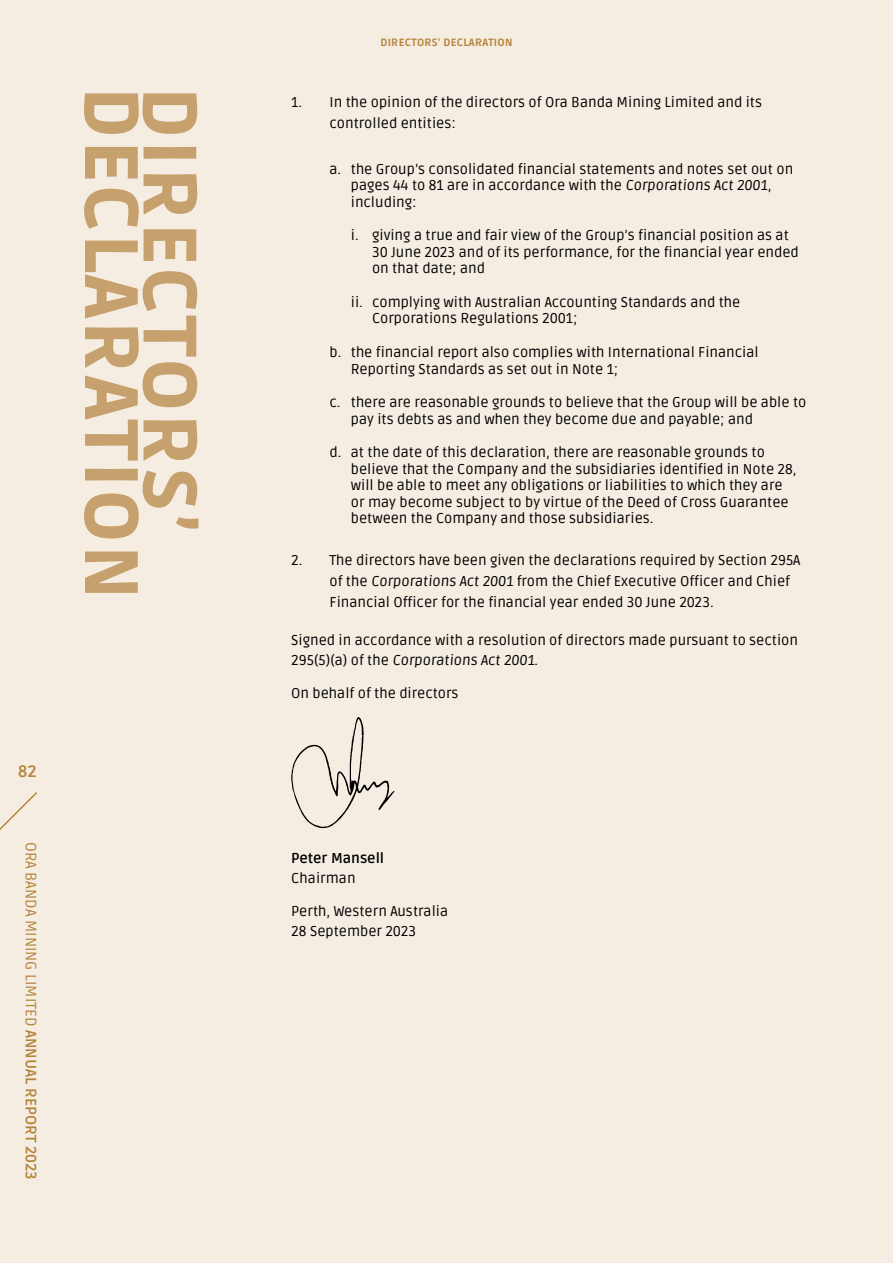
<style>
.page{position:relative;width:893px;height:1263px;background:#f5ede1}
.page>*{position:absolute;margin:0;border:0;box-sizing:border-box;transform-origin:0 0}
.t1{font:900 75px "Ruda";letter-spacing:.04em;color:#c7a16d}
.t2{font:700 16.5px "Ruda";color:#b5843c}
.t3{font:15px "Ruda";color:#b5843c}
.t4{font:14.25px/16.5px "Ruda";color:#000}
.t5{font:700 14.25px "Ruda";color:#000}
.t6{font:800 10.5px "Ruda";letter-spacing:.03em;color:#b5843c}
.s1{font-weight:700}
</style>
<div class="page">
<svg style="left:0;top:792px;width:37px;height:38px"></svg>
<svg style="left:291px;top:717px;width:103px;height:111px"></svg>
<h1 class="t1" style="left:162px;top:87px;width:513px;rotate:90deg">DECLARATION</h1>
<h1 class="t1" style="left:221px;top:87px;width:446px;rotate:90deg">DIRECTORS’</h1>
<p class="t2" style="left:18px;top:760px;width:20px">82</p>
<p class="t3" style="left:41px;top:842px;width:339px;rotate:90deg">ORA BANDA MINING LIMITED <span class="s1">ANNUAL REPORT 2023</span></p>
<p class="t6" style="left:380px;top:35px;width:134px">DIRECTORS' DECLARATION</p>
<p class="t4" style="left:330px;top:91px;width:434px;line-height:21px;text-indent:-38px">1. In the opinion of the directors of Ora Banda Mining Limited and its controlled entities:</p>
<p class="t4" style="left:351px;top:160px;width:444px;text-indent:-21px">a. the Group’s consolidated financial statements and notes set out on pages 44 to 81 are in accordance with the Corporations Act 2001, including:</p>
<p class="t4" style="left:372px;top:227px;width:428px;text-indent:-21px">i. giving a true and fair view of the Group’s financial position as at<br>30 June 2023 and of its performance, for the financial year ended on that date; and</p>
<p class="t4" style="left:372px;top:293px;width:370px;text-indent:-21px">ii. complying with Australian Accounting Standards and the<br>Corporations Regulations 2001;</p>
<p class="t4" style="left:351px;top:343px;width:409px;text-indent:-21px">b. the financial report also complies with International Financial<br>Reporting Standards as set out in Note 1;</p>
<p class="t4" style="left:351px;top:393px;width:457px;text-indent:-21px">c. there are reasonable grounds to believe that the Group will be able to pay its debts as and when they become due and payable; and</p>
<p class="t4" style="left:351px;top:443px;width:447px;text-indent:-21px">d. at the date of this declaration, there are reasonable grounds to believe that the Company and the subsidiaries identified in Note 28, will be able to meet any obligations or liabilities to which they are or may become subject to by virtue of the Deed of Cross Guarantee between the Company and those subsidiaries.</p>
<p class="t4" style="left:330px;top:549px;width:472px;line-height:21px;text-indent:-38px">2. The directors have been given the declarations required by Section 295A of the Corporations Act 2001 from the Chief Executive Officer and Chief<br>Financial Officer for the financial year ended 30 June 2023.</p>
<p class="t4" style="left:291px;top:629px;width:508px;line-height:20.2px">Signed in accordance with a resolution of directors made pursuant to section<br>295(5)(a) of the Corporations Act 2001.</p>
<p class="t4" style="left:291px;top:684px;width:169px">On behalf of the directors</p>
<p class="t5" style="left:291px;top:848px;width:94px">Peter Mansell</p>
<p class="t4" style="left:291px;top:869px;width:66px">Chairman</p>
<p class="t4" style="left:291px;top:900px;width:158px;line-height:20.2px">Perth, Western Australia<br>28 September 2023</p>
</div>
